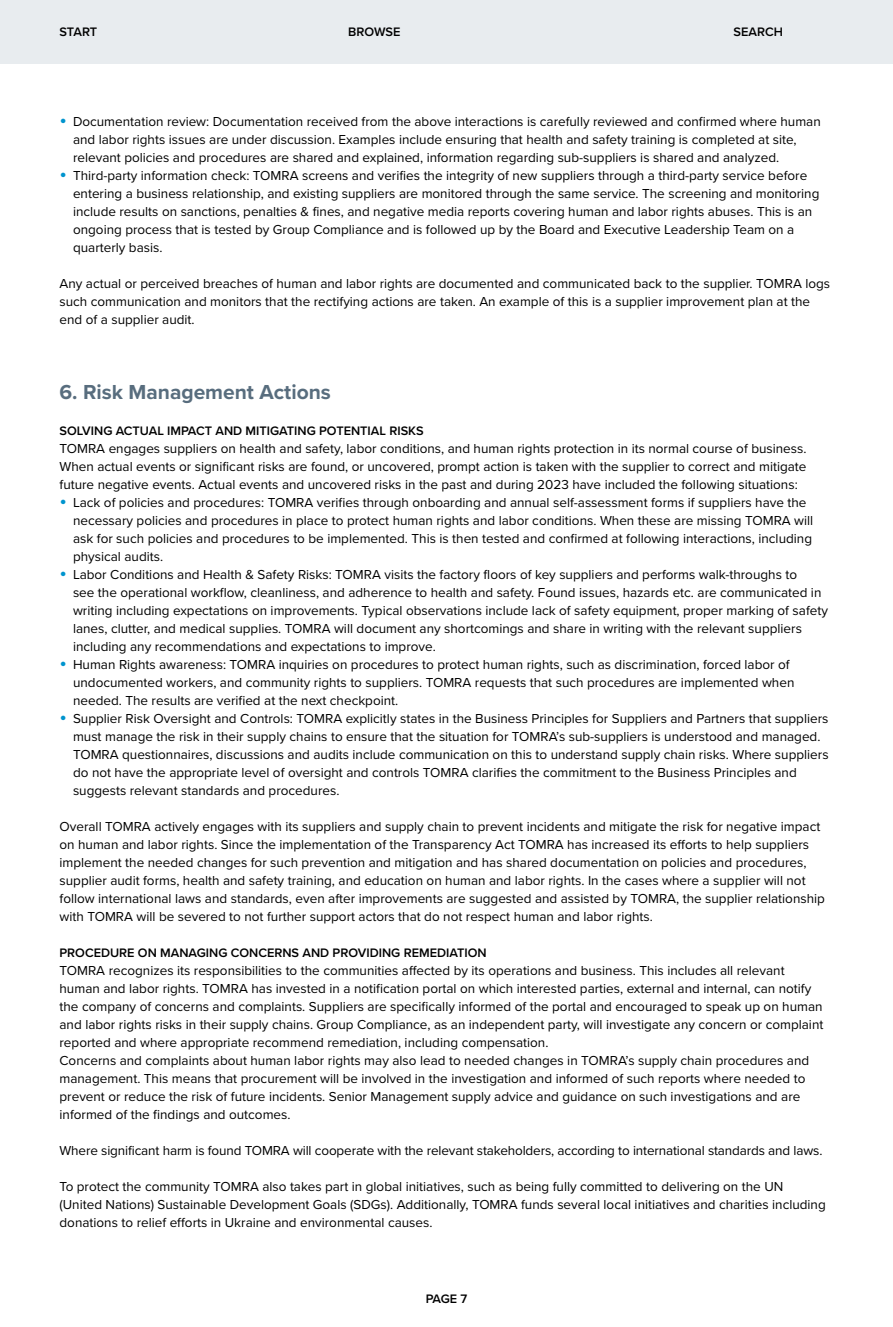
<style>
.page{position:relative;width:893px;height:1327px;background:#fff}
.page>*{position:absolute;margin:0;border:0;box-sizing:border-box;transform-origin:0 0}
.t1{font:700 21px "Proxima Nova";color:#586d7e}
.t2{font:13.5px/18px "Proxima Nova";color:#000}
.t3{font:600 12.75px "Proxima Nova";color:#000}
.s1{font-size:21px;color:#0094ce}
</style>
<div class="page">
<div style="left:0;top:0;width:893px;height:64px;background:#e8ecef"></div>
<p class="t3" style="left:60px;top:23px;width:39px">START</p>
<p class="t3" style="left:348px;top:23px;width:54px">BROWSE</p>
<p class="t3" style="left:734px;top:23px;width:51px">SEARCH</p>
<p class="t2" style="left:73px;top:111px;width:749px;text-indent:-14px"><span class="s1">•</span> Documentation review: Documentation received from the above interactions is carefully reviewed and confirmed where human and labor rights issues are under discussion. Examples include ensuring that health and safety training is completed at site, relevant policies and procedures are shared and explained, information regarding sub-suppliers is shared and analyzed.</p>
<p class="t2" style="left:73px;top:165px;width:748px;text-indent:-14px"><span class="s1">•</span> Third-party information check: TOMRA screens and verifies the integrity of new suppliers through a third-party service before entering a business relationship, and existing suppliers are monitored through the same service. The screening and monitoring include results on sanctions, penalties &amp; fines, and negative media reports covering human and labor rights abuses. This is an ongoing process that is tested by Group Compliance and is followed up by the Board and Executive Leadership Team on a quarterly basis.</p>
<p class="t2" style="left:60px;top:273px;width:772px">Any actual or perceived breaches of human and labor rights are documented and communicated back to the supplier. TOMRA logs such communication and monitors that the rectifying actions are taken. An example of this is a supplier improvement plan at the end of a supplier audit.</p>
<h1 class="t1" style="left:60px;top:376px;width:273px">6. Risk Management Actions</h1>
<p class="t3" style="left:60px;top:421px;width:366px">SOLVING ACTUAL IMPACT AND MITIGATING POTENTIAL RISKS</p>
<p class="t2" style="left:60px;top:438px;width:748px;text-align:justify">TOMRA engages suppliers on health and safety, labor conditions, and human rights protection in its normal course of business.<br>When actual events or significant risks are found, or uncovered, prompt action is taken with the supplier to correct and mitigate future negative events. Actual events and uncovered risks in the past and during 2023 have included the following situations:</p>
<p class="t2" style="left:73px;top:492px;width:742px;text-indent:-14px"><span class="s1">•</span> Lack of policies and procedures: TOMRA verifies through onboarding and annual self-assessment forms if suppliers have the necessary policies and procedures in place to protect human rights and labor conditions. When these are missing TOMRA will ask for such policies and procedures to be implemented. This is then tested and confirmed at following interactions, including physical audits.</p>
<p class="t2" style="left:73px;top:564px;width:756px;text-indent:-14px"><span class="s1">•</span> Labor Conditions and Health &amp; Safety Risks: TOMRA visits the factory floors of key suppliers and performs walk-throughs to<br>see the operational workflow, cleanliness, and adherence to health and safety. Found issues, hazards etc. are communicated in writing including expectations on improvements. Typical observations include lack of safety equipment, proper marking of safety lanes, clutter, and medical supplies. TOMRA will document any shortcomings and share in writing with the relevant suppliers including any recommendations and expectations to improve.</p>
<p class="t2" style="left:73px;top:654px;width:723px;text-indent:-14px"><span class="s1">•</span> Human Rights awareness: TOMRA inquiries on procedures to protect human rights, such as discrimination, forced labor of undocumented workers, and community rights to suppliers. TOMRA requests that such procedures are implemented when needed. The results are verified at the next checkpoint.</p>
<p class="t2" style="left:73px;top:708px;width:757px;text-indent:-14px"><span class="s1">•</span> Supplier Risk Oversight and Controls: TOMRA explicitly states in the Business Principles for Suppliers and Partners that suppliers must manage the risk in their supply chains to ensure that the situation for TOMRA’s sub-suppliers is understood and managed.<br>TOMRA questionnaires, discussions and audits include communication on this to understand supply chain risks. Where suppliers do not have the appropriate level of oversight and controls TOMRA clarifies the commitment to the Business Principles and suggests relevant standards and procedures.</p>
<p class="t2" style="left:60px;top:816px;width:767px">Overall TOMRA actively engages with its suppliers and supply chain to prevent incidents and mitigate the risk for negative impact on human and labor rights. Since the implementation of the Transparency Act TOMRA has increased its efforts to help suppliers implement the needed changes for such prevention and mitigation and has shared documentation on policies and procedures, supplier audit forms, health and safety training, and education on human and labor rights. In the cases where a supplier will not follow international laws and standards, even after improvements are suggested and assisted by TOMRA, the supplier relationship with TOMRA will be severed to not further support actors that do not respect human and labor rights.</p>
<p class="t3" style="left:60px;top:943px;width:429px">PROCEDURE ON MANAGING CONCERNS AND PROVIDING REMEDIATION</p>
<p class="t2" style="left:60px;top:960px;width:765px">TOMRA recognizes its responsibilities to the communities affected by its operations and business. This includes all relevant human and labor rights. TOMRA has invested in a notification portal on which interested parties, external and internal, can notify the company of concerns and complaints. Suppliers are specifically informed of the portal and encouraged to speak up on human and labor rights risks in their supply chains. Group Compliance, as an independent party, will investigate any concern or complaint reported and where appropriate recommend remediation, including compensation.<br>Concerns and complaints about human labor rights may also lead to needed changes in TOMRA’s supply chain procedures and management. This means that procurement will be involved in the investigation and informed of such reports where needed to prevent or reduce the risk of future incidents. Senior Management supply advice and guidance on such investigations and are informed of the findings and outcomes.</p>
<p class="t2" style="left:60px;top:1140px;width:764px">Where significant harm is found TOMRA will cooperate with the relevant stakeholders, according to international standards and laws.</p>
<p class="t2" style="left:60px;top:1176px;width:768px">To protect the community TOMRA also takes part in global initiatives, such as being fully committed to delivering on the UN (United Nations) Sustainable Development Goals (SDGs). Additionally, TOMRA funds several local initiatives and charities including donations to relief efforts in Ukraine and environmental causes.</p>
<p class="t3" style="left:426px;top:1288px;width:43px">PAGE 7</p>
</div>
